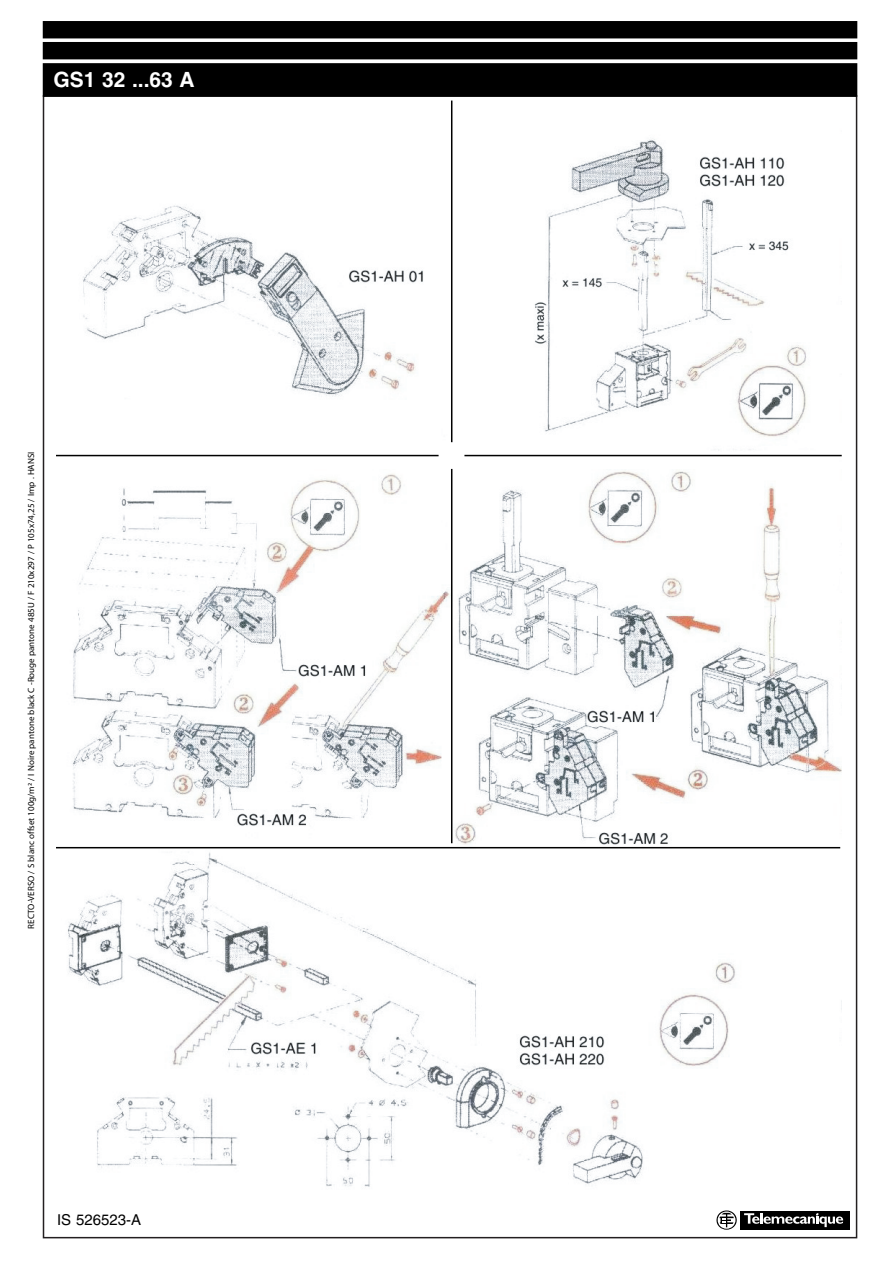
<style>
.page{position:relative;width:893px;height:1263px;background:#fff}
.page>*{position:absolute;margin:0;border:0;box-sizing:border-box;transform-origin:0 0}
.t1{font:700 21px "Helvetica";color:#fff}
.t2{font:15px "Helvetica";color:#000}
.t3{font:9px "Myriad";color:#000}
</style>
<div class="page">
<img style="left:61px;top:124px;width:781px;height:1063px">
<div style="left:43px;top:42px;width:814px;height:17px;background:#000"></div>
<div style="left:43px;top:21px;width:814px;height:17px;background:#000"></div>
<div style="left:43px;top:63px;width:814px;height:34px;background:#000;border:2px solid #000"></div>
<svg style="left:716px;top:1210px;width:21px;height:20px"></svg>
<div style="left:740px;top:1211px;width:109px;height:18px;background:#000"></div>
<svg style="left:744px;top:1213px;width:99px;height:14px"></svg>
<hr style="left:56px;top:455px;width:383px;height:1px;background:#000">
<hr style="left:56px;top:847px;width:784px;height:1px;background:#000">
<hr style="left:464px;top:455px;width:378px;height:1px;background:#000">
<hr style="left:451px;top:101px;width:1px;height:341px;background:#000">
<hr style="left:451px;top:469px;width:1px;height:374px;background:#000">
<h1 class="t1" style="left:54px;top:67px;width:143px">GS1 32 ...63 A</h1>
<p class="t3" style="left:27px;top:928px;width:478px;rotate:-90deg">RECTO-VERSO / S blanc offset 100g/m² / I Noire pantone black C -Rouge pantone 485U / F 210x297 / P 105x74,25 / Imp . HANSI</p>
<h2 class="t2" style="left:57px;top:1211px;width:85px">IS 526523-A</h2>
</div>
